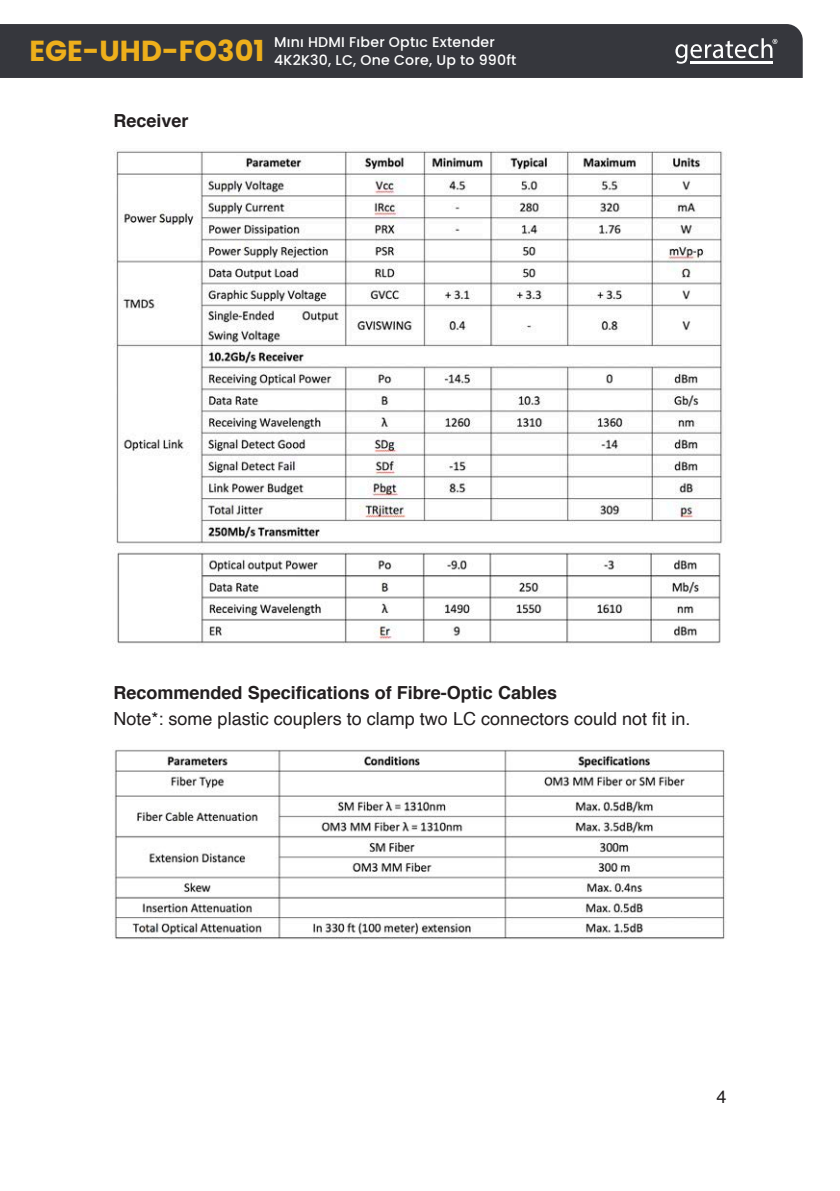
<style>
.page{position:relative;width:840px;height:1191px;background:#fff}
.page>*{position:absolute;margin:0;border:0;box-sizing:border-box;transform-origin:0 0}
.Paragraph{font:18px "Helvetica";color:#231f20}
.Paragraph-2{font:700 18px "Helvetica";color:#231f20}
.t1{font:500 14.2px/18.4px "Poppins";letter-spacing:.015em;color:#fff}
</style>
<div class="page">
<div style="left:0;top:24px;width:802px;height:54px;background:#36373d"></div>
<svg style="left:675px;top:38px;width:102px;height:26px;background:#66666b"></svg>
<hr style="left:716px;top:61px;width:28px;height:3px;background:#fff">
<hr style="left:744px;top:61px;width:27px;height:3px;background:#fff">
<hr style="left:690px;top:61px;width:26px;height:3px;background:#fff">
<img style="left:113px;top:148px;width:610px;height:499px">
<img style="left:112px;top:747px;width:614px;height:192px">
<p class="t1" style="left:30px;top:33px;width:488px;text-indent:244px">Mını HDMI Fıber Optıc Extender<br><sup>EGE-UHD-FO301</sup> 4K2K30, LC, One Core, Up to 990ft</p>
<p class="Paragraph-2" style="left:113px;top:106px;width:77px">Receiver</p>
<p class="Paragraph-2" style="left:113px;top:678px;width:445px">Recommended Specifications of Fibre-Optic Cables</p>
<p class="Paragraph" style="left:113px;top:705px;width:578px">Note*: some plastic couplers to clamp two LC connectors could not fit in.</p>
<p class="Paragraph" style="left:716px;top:1082px;width:12px">4</p>
</div>
